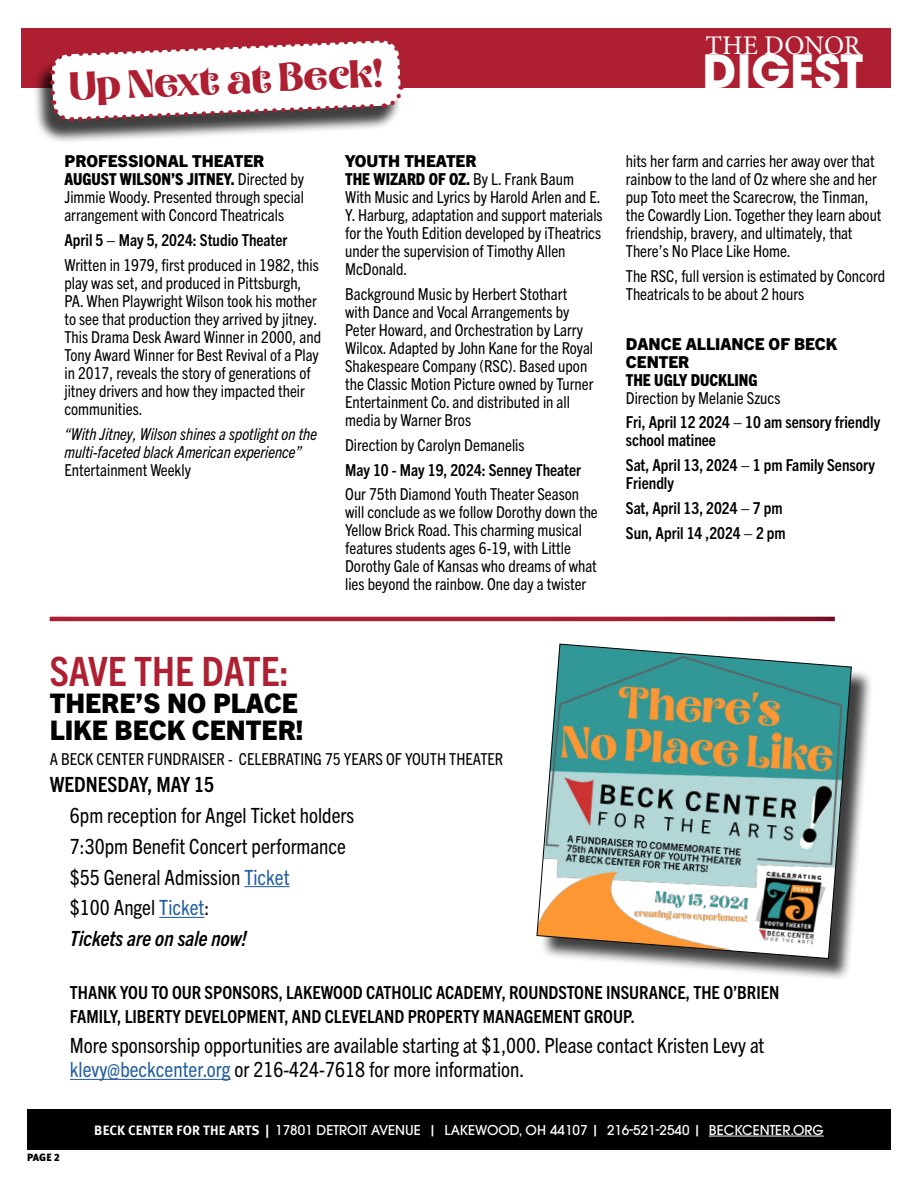
<style>
.page{position:relative;width:918px;height:1188px;background:#fff}
.page>*{position:absolute;margin:0;border:0;box-sizing:border-box;transform-origin:0 0}
.t1{font:700 45.6px "ITC Avant Garde Pro";color:#fff}
.t2{font:700 condensed 40.5px "Trade Gothic Next LT Pro";color:#ad1f31}
.t3{font:39.3px "Bonello";color:#ad1f31}
.t4{font:800 27px/27px "Trade Gothic Next LT Pro";color:#000}
.t5{font:26.85px "Minion Pro";letter-spacing:-.005em;color:#fff}
.t6{font:condensed 21px/30.8px "Trade Gothic Next LT Pro";color:#000}
.t7{font:700 condensed 21px "Trade Gothic Next LT Pro";color:#000}
.t8{font:700 condensed 18px/24px "Trade Gothic Next LT Pro";color:#000}
.t9{font:condensed 16.5px/18px "Trade Gothic Next LT Pro";color:#000}
.t10{font:700 condensed 16.5px/18px "Trade Gothic Next LT Pro";color:#000}
.t11{font:italic condensed 16.5px/18px "Trade Gothic Next LT Pro";color:#000}
.t12{font:800 16.5px/18px "Trade Gothic Next LT Pro";color:#000}
.t13{font:800 condensed 16.5px "Trade Gothic Next LT Pro";color:#000}
.t14{font:500 13.5px "ITC Avant Garde Pro";color:#fff}
.t15{font:900 10.5px "Meta Pro";color:#000}
.s1{font-weight:800;font-stretch:normal}
.s2{font-weight:800}
.s3{color:#215e9e}
.s4{font-weight:700;font-style:italic}
.s5{font-family:"Meta Pro";font-weight:700}
</style>
<div class="page">
<div style="left:22px;top:28px;width:869px;height:60px;background:#ad1f31"></div>
<div style="left:27px;top:1109px;width:864px;height:41px;background:#000"></div>
<hr style="left:709px;top:1136px;width:115px;height:1px;background:#fff">
<div style="left:32px;top:44px;width:370px;height:100px;background:#000;opacity:.75"></div>
<svg style="left:47px;top:40px;width:357px;height:84px"></svg>
<hr style="left:244px;top:886px;width:46px;height:1px;background:#215e9e">
<hr style="left:159px;top:917px;width:45px;height:1px;background:#215e9e">
<hr style="left:70px;top:1079px;width:161px;height:1px;background:#215e9e">
<div style="left:540px;top:647px;width:334px;height:334px;background:#000;opacity:.75"></div>
<svg style="left:536px;top:644px;width:316px;height:315px"></svg>
<svg style="left:50px;top:617px;width:785px;height:4px;background:#a71d2f"></svg>
<h3 class="t3" style="left:68px;top:61px;width:316px;rotate:-2deg">Up Next at Beck!</h3>
<p class="t9" style="left:64px;top:151px;width:241px"><span class="s1">PROFESSIONAL THEATER </span><span class="s2">AUGUST WILSON’S JITNEY.</span> Directed by Jimmie Woody. Presented through special arrangement with Concord Theatricals</p>
<p class="t10" style="left:64px;top:230px;width:225px">April 5 – May 5, 2024: Studio Theater</p>
<p class="t9" style="left:64px;top:255px;width:258px">Written in 1979, first produced in 1982, this play was set, and produced in Pittsburgh, PA. When Playwright Wilson took his mother to see that production they arrived by jitney.<br>This Drama Desk Award Winner in 2000, and Tony Award Winner for Best Revival of a Play in 2017, reveals the story of generations of jitney drivers and how they impacted their communities.</p>
<p class="t11" style="left:64px;top:424px;width:254px">“With Jitney, Wilson shines a spotlight on the multi-faceted black American experience”</p>
<p class="t9" style="left:64px;top:460px;width:128px">Entertainment Weekly</p>
<p class="t9" style="left:345px;top:151px;width:259px"><span class="s1">YOUTH THEATER<br></span><span class="s2">THE WIZARD OF OZ.</span> By L. Frank Baum<br>With Music and Lyrics by Harold Arlen and E.<br>Y. Harburg, adaptation and support materials for the Youth Edition developed by iTheatrics under the supervision of Timothy Allen<br>McDonald.</p>
<p class="t9" style="left:345px;top:284px;width:250px">Background Music by Herbert Stothart with Dance and Vocal Arrangements by Peter Howard, and Orchestration by Larry Wilcox. Adapted by John Kane for the Royal Shakespeare Company (RSC). Based upon the Classic Motion Picture owned by Turner Entertainment Co. and distributed in all media by Warner Bros</p>
<p class="t9" style="left:345px;top:435px;width:181px">Direction by Carolyn Demanelis</p>
<p class="t10" style="left:345px;top:460px;width:238px">May 10 - May 19, 2024: Senney Theater</p>
<p class="t9" style="left:345px;top:484px;width:254px">Our 75th Diamond Youth Theater Season will conclude as we follow Dorothy down the Yellow Brick Road. This charming musical features students ages 6-19, with Little Dorothy Gale of Kansas who dreams of what lies beyond the rainbow. One day a twister</p>
<h3 class="t5" style="left:706px;top:28px;width:157px">THE DONOR</h3>
<h1 class="t1" style="left:703px;top:41px;width:162px">DIGEST</h1>
<p class="t9" style="left:626px;top:151px;width:257px">hits her farm and carries her away over that rainbow to the land of Oz where she and her pup Toto meet the Scarecrow, the Tinman, the Cowardly Lion. Together they learn about friendship, bravery, and ultimately, that There’s No Place Like Home.</p>
<p class="t9" style="left:626px;top:266px;width:261px">The RSC, full version is estimated by Concord<br>Theatricals to be about 2 hours</p>
<p class="t12" style="left:626px;top:333px;width:213px">DANCE ALLIANCE OF BECK<br>CENTER</p>
<p class="t13" style="left:626px;top:368px;width:133px">THE UGLY DUCKLING</p>
<p class="t9" style="left:626px;top:388px;width:156px">Direction by Melanie Szucs</p>
<p class="t10" style="left:626px;top:412px;width:256px">Fri, April 12 2024 – 10 am sensory friendly school matinee</p>
<p class="t10" style="left:626px;top:455px;width:251px">Sat, April 13, 2024 – 1 pm Family Sensory<br>Friendly</p>
<p class="t10" style="left:626px;top:494px;width:161px;line-height:24.8px">Sat, April 13, 2024 – 7 pm<br>Sun, April 14 ,2024 – 2 pm</p>
<h2 class="t2" style="left:50px;top:643px;width:241px">SAVE THE DATE:</h2>
<h3 class="t4" style="left:50px;top:688px;width:255px">THERE’S NO PLACE<br>LIKE BECK CENTER!</h3>
<p class="t9" style="left:50px;top:749px;width:455px">A BECK CENTER FUNDRAISER - CELEBRATING 75 YEARS OF YOUTH THEATER</p>
<p class="t7" style="left:50px;top:770px;width:166px">WEDNESDAY, MAY 15</p>
<p class="t6" style="left:70px;top:799px;width:286px">6pm reception for Angel Ticket holders<br>7:30pm Benefit Concert performance $55 General Admission <span class="s3">Ticket<br></span>$100 Angel <span class="s3">Ticket</span>:<br><span class="s4">Tickets are on sale now!</span></p>
<p class="t8" style="left:70px;top:979px;width:711px">THANK YOU TO OUR SPONSORS, LAKEWOOD CATHOLIC ACADEMY, ROUNDSTONE INSURANCE, THE O’BRIEN<br>FAMILY, LIBERTY DEVELOPMENT, AND CLEVELAND PROPERTY MANAGEMENT GROUP.</p>
<p class="t6" style="left:70px;top:1032px;width:696px;line-height:24px">More sponsorship opportunities are available starting at $1,000. Please contact Kristen Levy at <span class="s3">klevy@beckcenter.org</span> or 216-424-7618 for more information.</p>
<p class="t15" style="left:27px;top:1149px;width:34px">PAGE 2</p>
<p class="t14" style="left:94px;top:1121px;width:731px"><span class="s5">BECK CENTER FOR THE ARTS |</span> 17801 DETROIT AVENUE | LAKEWOOD, OH 44107 | 216-521-2540 | BECKCENTER.ORG</p>
</div>
